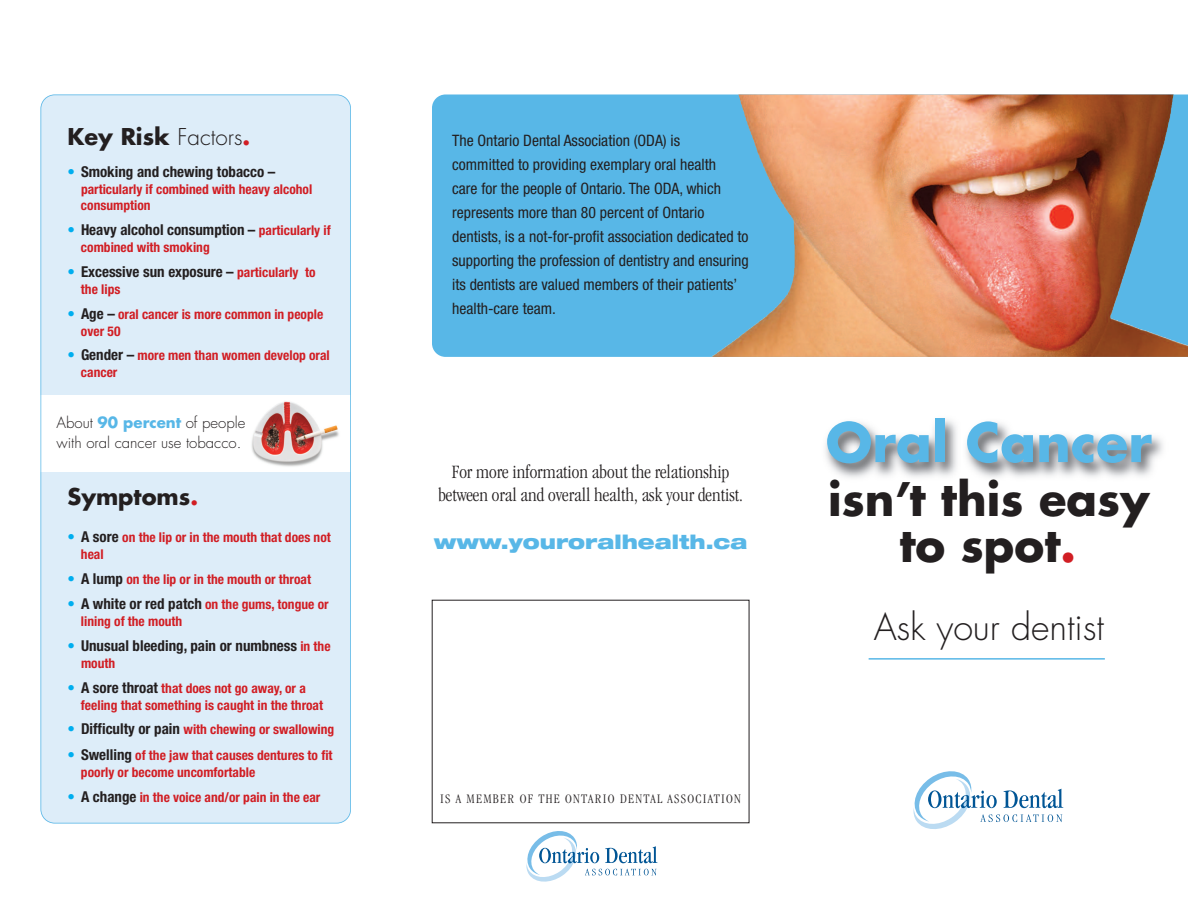
<style>
.page{position:relative;width:1188px;height:918px;background:#fff}
.page>*{position:absolute;margin:0;border:0;box-sizing:border-box;transform-origin:0 0}
.t1{font:700 52.5px "Futura";color:#58b7e7}
.t2{font:700 45px/45.8px "Futura";color:#231f20;text-align:center}
.t3{font:300 36px "Futura";color:#231f20}
.t4{font:700 22.5px "Futura";color:#231f20}
.t5{font:300 condensed 19.5px/23.4px "Garamond";color:#231f20;text-align:center}
.t6{font:900 expanded 19.5px "Helvetica Neue";color:#58b7e7}
.t7{font:condensed 15.75px/24px "Helvetica Neue";color:#231f20}
.t8{font:700 condensed 15px "Helvetica Neue";color:#231f20}
.t9{font:300 15px/19.6px "Futura";color:#231f20}
.t10{font:700 condensed 13.5px/17px "Helvetica Neue";color:#d11e24}
.t11{font:300 condensed 13.5px "Garamond";letter-spacing:.1em;color:#231f20}
.s1{font-weight:300}
.s2{color:#d11e24}
.s3{color:#00aeef}
.s4{font-size:13.5px;color:#d11e24}
.s5{font-size:15px;color:#00aeef}
.s6{font-size:15px;color:#231f20}
.s7{font-weight:700;color:#58b7e7}
</style>
<div class="page">
<div style="left:40px;top:94px;width:311px;height:730px;background:#ddedf9;border-radius:14px"></div>
<div style="left:432px;top:94px;width:756px;height:263px;background:#58b7e7"></div>
<img style="left:713px;top:94px;width:461px;height:263px">
<img style="left:825px;top:419px;width:338px;height:59px">
<svg style="left:914px;top:771px;width:149px;height:58px"></svg>
<hr style="left:869px;top:658px;width:236px;height:2px;background:#58b7e7">
<svg style="left:526px;top:831px;width:132px;height:51px"></svg>
<div style="left:40px;top:395px;width:311px;height:77px;background:#fff"></div>
<img style="left:251px;top:401px;width:88px;height:66px">
<div style="left:40px;top:94px;width:311px;height:730px;border:2px solid #58b7e7;border-radius:14px"></div>
<h3 class="t4" style="left:68px;top:126px;width:184px">Key Risk <span class="s1">Factors</span><span class="s2">.</span></h3>
<p class="t8" style="left:68px;top:167px;width:209px"><span class="s3">•</span> Smoking and chewing tobacco –</p>
<p class="t10" style="left:81px;top:182px;width:233px;line-height:16.2px">particularly if combined with heavy alcohol consumption</p>
<p class="t8" style="left:68px;top:224px;width:265px"><span class="s3">•</span> Heavy alcohol consumption – <span class="s4">particularly if</span></p>
<p class="t10" style="left:81px;top:240px;width:130px">combined with smoking</p>
<p class="t8" style="left:68px;top:266px;width:250px"><span class="s3">•</span> Excessive sun exposure – <span class="s4">particularly to</span></p>
<p class="t10" style="left:81px;top:282px;width:41px">the lips</p>
<p class="t10" style="left:81px;top:307px;width:244px;text-indent:-13px"><span class="s5">•</span> <span class="s6">Age –</span> oral cancer is more common in people over 50</p>
<p class="t10" style="left:81px;top:348px;width:250px;text-indent:-13px"><span class="s5">•</span> <span class="s6">Gender –</span> more men than women develop oral cancer</p>
<p class="t9" style="left:57px;top:414px;width:190px">About <span class="s7">90 percent</span> of people with oral cancer use tobacco.</p>
<h3 class="t4" style="left:68px;top:487px;width:132px">Symptoms<span class="s2">.</span></h3>
<p class="t10" style="left:81px;top:530px;width:251px;text-indent:-13px"><span class="s5">•</span> <span class="s6">A sore</span> on the lip or in the mouth that does not heal</p>
<p class="t10" style="left:68px;top:571px;width:245px"><span class="s5">•</span> <span class="s6">A lump</span> on the lip or in the mouth or throat</p>
<p class="t10" style="left:81px;top:597px;width:249px;text-indent:-13px"><span class="s5">•</span> <span class="s6">A white or red patch</span> on the gums, tongue or lining of the mouth</p>
<p class="t8" style="left:68px;top:640px;width:265px"><span class="s3">•</span> Unusual bleeding, pain or numbness <span class="s4">in the</span></p>
<p class="t10" style="left:81px;top:656px;width:36px">mouth</p>
<p class="t10" style="left:81px;top:681px;width:244px;text-indent:-13px"><span class="s5">•</span> <span class="s6">A sore throat</span> that does not go away, or a feeling that something is caught in the throat</p>
<p class="t10" style="left:68px;top:722px;width:268px"><span class="s5">•</span> <span class="s6">Difficulty or pain</span> with chewing or swallowing</p>
<p class="t10" style="left:81px;top:748px;width:253px;text-indent:-13px"><span class="s5">•</span> <span class="s6">Swelling</span> of the jaw that causes dentures to fit poorly or become uncomfortable</p>
<p class="t10" style="left:68px;top:790px;width:254px"><span class="s5">•</span> <span class="s6">A change</span> in the voice and/or pain in the ear</p>
<p class="t7" style="left:452px;top:130px;width:298px">The Ontario Dental Association (ODA) is<br>committed to providing exemplary oral health<br>care for the people of Ontario. The ODA, which represents more than 80 percent of Ontario dentists, is a not-for-profit association dedicated to supporting the profession of dentistry and ensuring its dentists are valued members of their patients’ health-care team.</p>
<h3 class="t5" style="left:438px;top:462px;width:306px">For more information about the relationship between oral and overall health, ask your dentist.</h3>
<h3 class="t6" style="left:434px;top:534px;width:315px">www.youroralhealth.ca</h3>
<p class="t11" style="left:440px;top:794px;width:302px">IS A MEMBER OF THE ONTARIO DENTAL ASSOCIATION</p>
<h1 class="t1" style="left:826px;top:418px;width:328px">Oral Cancer</h1>
<h2 class="t2" style="left:828px;top:480px;width:323px">isn’t this easy to spot<span class="s2">.</span></h2>
<h3 class="t3" style="left:874px;top:611px;width:232px">Ask your dentist</h3>
</div>
